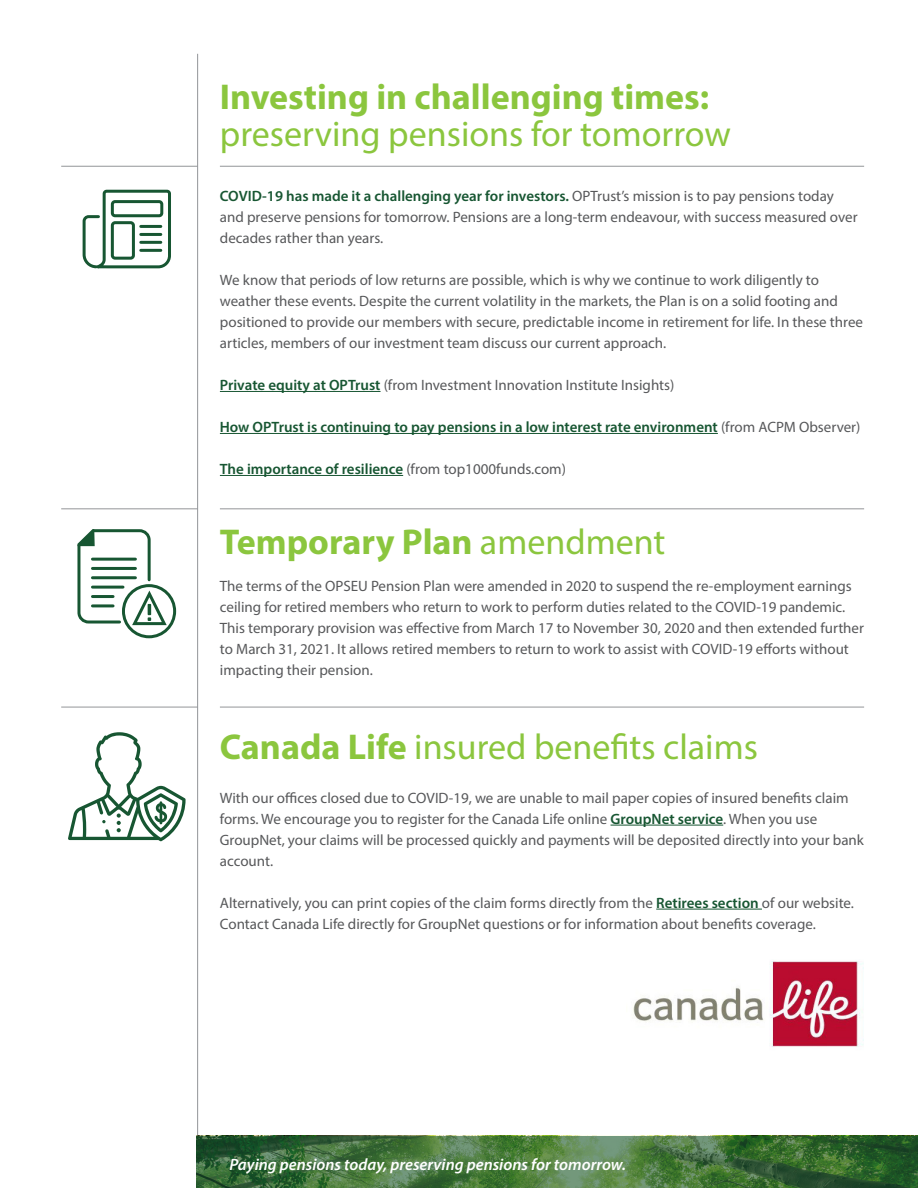
<style>
.page{position:relative;width:918px;height:1188px;background:#fff}
.page>*{position:absolute;margin:0;border:0;box-sizing:border-box;transform-origin:0 0}
.t1{font:36px "Myriad Pro";color:#8bc63e}
.t2{font:700 36px "Myriad Pro";color:#8bc63e}
.t3{font:italic 600 16.5px "Myriad Pro";color:#fff}
.t4{font:15px/21px "Myriad Pro";color:#57585a}
.t5{font:600 15px "Myriad Pro";color:#175632}
.s1{font-weight:600;color:#175632}
.s2{font-weight:400;color:#57585a}
.s3{font-weight:400}
.s4{font-weight:700}
</style>
<div class="page">
<svg style="left:197px;top:1136px;width:721px;height:52px;background:#43723d"></svg>
<hr style="left:220px;top:166px;width:644px;height:1px;background:#939598">
<hr style="left:220px;top:509px;width:644px;height:1px;background:#939598">
<hr style="left:220px;top:707px;width:644px;height:1px;background:#939598">
<hr style="left:220px;top:391px;width:161px;height:1px;background:#175632">
<hr style="left:220px;top:433px;width:498px;height:1px;background:#175632">
<hr style="left:220px;top:475px;width:183px;height:1px;background:#175632">
<hr style="left:611px;top:825px;width:112px;height:1px;background:#175632">
<hr style="left:656px;top:909px;width:106px;height:1px;background:#175632">
<hr style="left:197px;top:54px;width:1px;height:1082px;background:#939598">
<hr style="left:61px;top:166px;width:137px;height:1px;background:#939598">
<hr style="left:61px;top:509px;width:137px;height:1px;background:#939598">
<hr style="left:61px;top:707px;width:137px;height:1px;background:#939598">
<svg style="left:82px;top:189px;width:89px;height:80px"></svg>
<img style="left:633px;top:961px;width:231px;height:86px">
<div style="left:122px;top:584px;width:54px;height:54px;border:3px solid #175632;border-radius:50%"></div>
<svg style="left:77px;top:529px;width:92px;height:98px"></svg>
<svg style="left:68px;top:732px;width:118px;height:109px"></svg>
<p class="t2" style="left:220px;top:73px;width:491px">Investing in challenging times:</p>
<p class="t1" style="left:220px;top:112px;width:512px">preserving pensions for tomorrow</p>
<p class="t4" style="left:220px;top:185px;width:639px"><span class="s1">COVID-19 has made it a challenging year for investors.</span> OPTrust’s mission is to pay pensions today and preserve pensions for tomorrow. Pensions are a long-term endeavour, with success measured over decades rather than years.</p>
<p class="t4" style="left:220px;top:269px;width:645px">We know that periods of low returns are possible, which is why we continue to work diligently to weather these events. Despite the current volatility in the markets, the Plan is on a solid footing and positioned to provide our members with secure, predictable income in retirement for life. In these three articles, members of our investment team discuss our current approach.</p>
<p class="t4" style="left:220px;top:374px;width:456px"><span class="s1">Private equity at OPTrust</span> (from Investment Innovation Institute Insights)</p>
<p class="t5" style="left:220px;top:417px;width:642px">How OPTrust is continuing to pay pensions in a low interest rate environment <span class="s2">(from ACPM Observer)</span></p>
<p class="t5" style="left:220px;top:459px;width:348px">The importance of resilience <span class="s2">(from top1000funds.com)</span></p>
<p class="t2" style="left:220px;top:518px;width:447px">Temporary Plan <span class="s3">amendment</span></p>
<p class="t4" style="left:220px;top:575px;width:646px">The terms of the OPSEU Pension Plan were amended in 2020 to suspend the re-employment earnings ceiling for retired members who return to work to perform duties related to the COVID-19 pandemic.<br>This temporary provision was effective from March 17 to November 30, 2020 and then extended further to March 31, 2021. It allows retired members to return to work to assist with COVID-19 efforts without impacting their pension.</p>
<p class="t1" style="left:220px;top:725px;width:540px"><span class="s4">Canada Life</span> insured benefits claims</p>
<p class="t4" style="left:220px;top:787px;width:646px">With our offices closed due to COVID-19, we are unable to mail paper copies of insured benefits claim forms. We encourage you to register for the Canada Life online <span class="s1">GroupNet service</span>. When you use GroupNet, your claims will be processed quickly and payments will be deposited directly into your bank account.</p>
<p class="t4" style="left:220px;top:892px;width:636px">Alternatively, you can print copies of the claim forms directly from the <span class="s1">Retirees section</span> of our website.<br>Contact Canada Life directly for GroupNet questions or for information about benefits coverage.</p>
<p class="t3" style="left:229px;top:1154px;width:398px">Paying pensions today, preserving pensions for tomorrow.</p>
</div>
